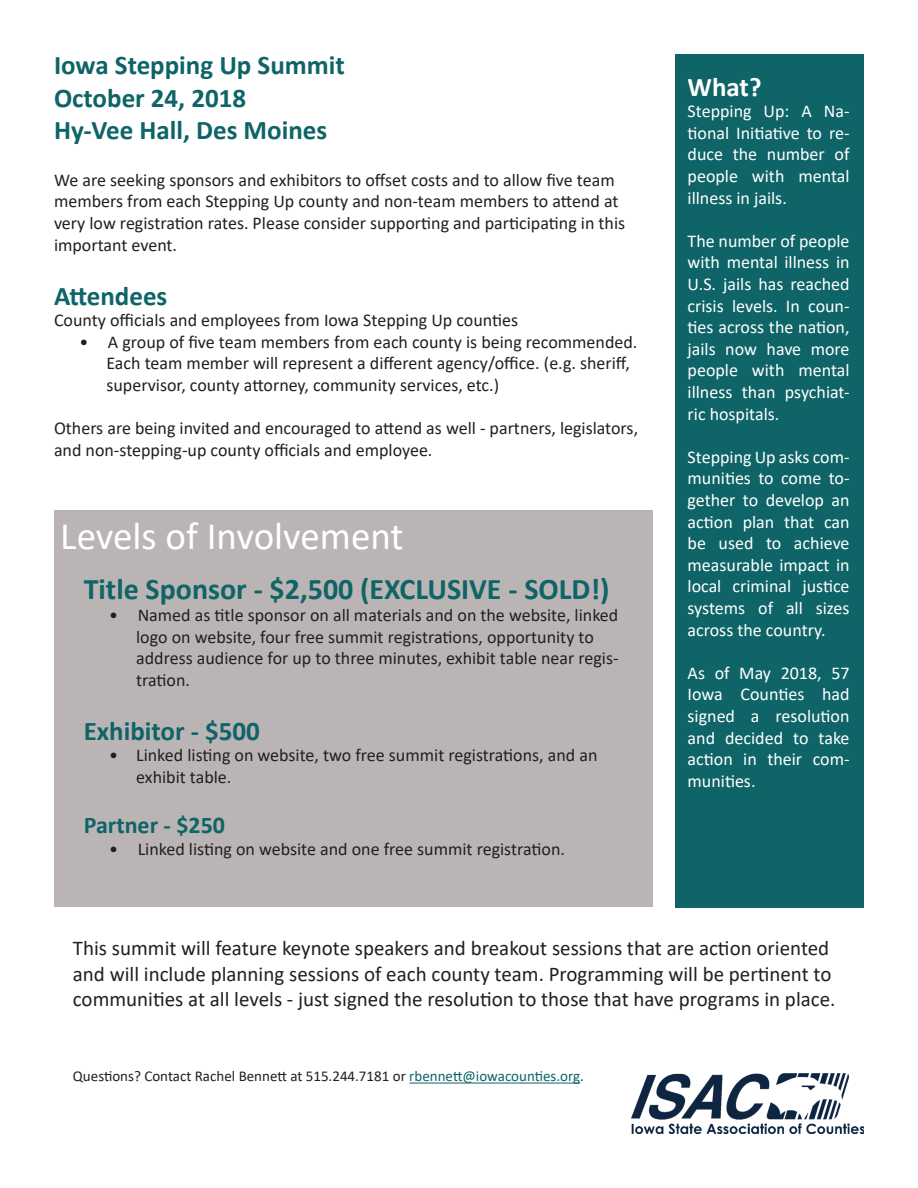
<style>
.page{position:relative;width:918px;height:1188px;background:#fff}
.page>*{position:absolute;margin:0;border:0;box-sizing:border-box;transform-origin:0 0}
.t1{font:39px "Calibri";color:#fff}
.t2{font:700 30px "Calibri";color:#0e6467}
.t3{font:700 27px "Calibri";color:#0e6467}
.t4{font:700 27px "Calibri";color:#fff}
.t5{font:700 24px "Calibri";color:#0e6467}
.t6{font:21px/25.2px "Calibri";color:#231f20}
.t7{font:18px/21.6px "Calibri";color:#231f20}
.t8{font:18px/21.6px "Calibri";color:#fff;text-align:justify}
.t9{font:15px "Calibri";color:#231f20}
.s1{color:#0e6467}
</style>
<div class="page">
<div style="left:54px;top:510px;width:598px;height:397px;background:#bab5b4"></div>
<div style="left:675px;top:54px;width:189px;height:853px;background:#0e6467"></div>
<hr style="left:409px;top:1083px;width:171px;height:1px;background:#0e6467">
<img style="left:631px;top:1073px;width:233px;height:61px">
<p class="t3" style="left:54px;top:46px;width:292px">Iowa Stepping Up Summit</p>
<p class="t3" style="left:54px;top:79px;width:194px">October 24, 2018</p>
<p class="t3" style="left:54px;top:111px;width:275px">Hy-Vee Hall, Des Moines</p>
<p class="t7" style="left:54px;top:169px;width:573px">We are seeking sponsors and exhibitors to offset costs and to allow five team members from each Stepping Up county and non-team members to attend at very low registration rates. Please consider supporting and participating in this important event.</p>
<p class="t3" style="left:54px;top:277px;width:115px">Attendees</p>
<p class="t7" style="left:54px;top:309px;width:466px">County officials and employees from Iowa Stepping Up counties</p>
<p class="t7" style="left:106px;top:331px;width:532px;text-indent:-27px">• A group of five team members from each county is being recommended.<br>Each team member will represent a different agency/office. (e.g. sheriff, supervisor, county attorney, community services, etc.)</p>
<p class="t7" style="left:54px;top:417px;width:586px">Others are being invited and encouraged to attend as well - partners, legislators, and non-stepping-up county officials and employee.</p>
<p class="t1" style="left:60px;top:509px;width:345px">Levels of Involvement</p>
<p class="t2" style="left:84px;top:568px;width:527px">Title Sponsor - $2,500 (EXCLUSIVE - SOLD!)</p>
<p class="t7" style="left:136px;top:604px;width:484px;text-indent:-27px">• Named as title sponsor on all materials and on the website, linked logo on website, four free summit registrations, opportunity to address audience for up to three minutes, exhibit table near regis&shy;tration.</p>
<p class="t3" style="left:84px;top:712px;width:178px">Exhibitor - $500</p>
<p class="t7" style="left:136px;top:744px;width:463px;text-indent:-27px">• Linked listing on website, two free summit registrations, and an exhibit table.</p>
<p class="t5" style="left:84px;top:808px;width:143px">Partner - $250</p>
<p class="t7" style="left:109px;top:838px;width:457px">• Linked listing on website and one free summit registration.</p>
<p class="t4" style="left:688px;top:67px;width:75px">What?</p>
<p class="t8" style="left:688px;top:100px;width:163px">Stepping Up: A Na&shy;tional Initiative to re&shy;duce the number of people with mental illness in jails.</p>
<p class="t8" style="left:688px;top:230px;width:164px">The number of people with mental illness in U.S. jails has reached crisis levels. In coun&shy;ties across the nation, jails now have more people with mental illness than psychiat&shy;ric hospitals.</p>
<p class="t8" style="left:688px;top:446px;width:164px">Stepping Up asks com&shy;munities to come to&shy;gether to develop an action plan that can be used to achieve measurable impact in local criminal justice systems of all sizes across the country.</p>
<p class="t8" style="left:688px;top:662px;width:164px">As of May 2018, 57<br>Iowa Counties had signed a resolution and decided to take action in their com&shy;munities.</p>
<p class="t6" style="left:73px;top:935px;width:764px">This summit will feature keynote speakers and breakout sessions that are action oriented and will include planning sessions of each county team. Programming will be pertinent to communities at all levels - just signed the resolution to those that have programs in place.</p>
<p class="t9" style="left:73px;top:1066px;width:513px">Questions? Contact Rachel Bennett at 515.244.7181 or <span class="s1">rbennett@iowacounties.org</span>.</p>
</div>
